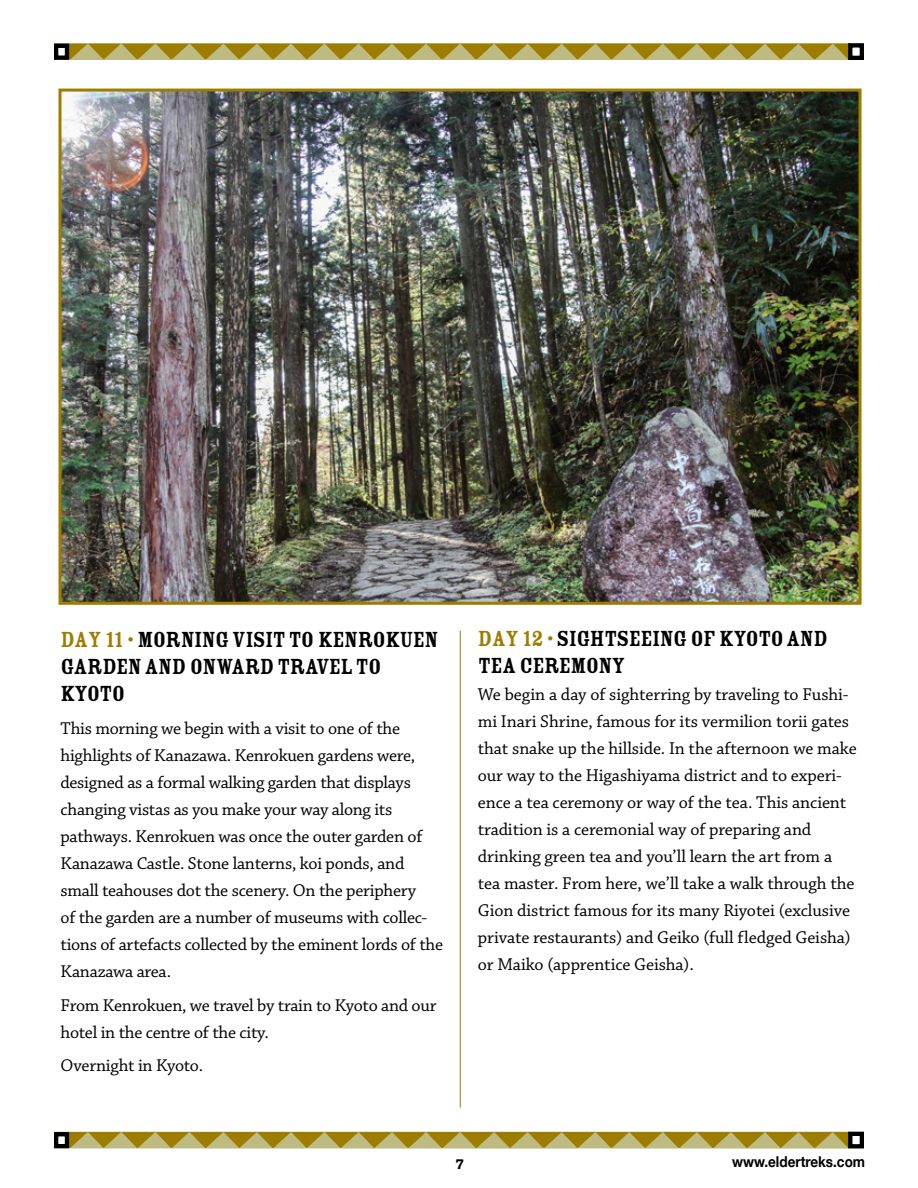
<style>
.page{position:relative;width:918px;height:1188px;background:#fff}
.page>*{position:absolute;margin:0;border:0;box-sizing:border-box;transform-origin:0 0}
.t1{font:24px/27px "Rosewood Std Fill";letter-spacing:-.03em;color:#000}
.t2{font:18px/27px "Chaparral Pro";letter-spacing:-.01em;color:#000}
.t3{font:700 15px "Helvetica Neue";color:#000;scale:.9 1}
.t4{font:700 15px "Chaparral Pro";color:#000}
.s1{color:#9d7d00}
</style>
<div class="page">
<svg style="left:70px;top:1132px;width:779px;height:17px"></svg>
<div style="left:54px;top:1132px;width:15px;height:16px;border:4px solid #000"></div>
<div style="left:848px;top:1132px;width:16px;height:16px;border:4px solid #000"></div>
<svg style="left:70px;top:43px;width:778px;height:17px"></svg>
<div style="left:54px;top:44px;width:15px;height:16px;border:4px solid #000"></div>
<div style="left:848px;top:43px;width:16px;height:17px;border:4px solid #000"></div>
<img style="left:62px;top:93px;width:796px;height:508px">
<div style="left:58px;top:89px;width:804px;height:516px;border:3px solid #9d7d00"></div>
<hr style="left:460px;top:631px;width:1px;height:477px;background:#9d7d00">
<h1 class="t1" style="left:60px;top:626px;width:380px"><span class="s1">DAY 11 •</span> MORNING VISIT TO KENROKUEN<br>GARDEN AND ONWARD TRAVEL TO<br>KYOTO</h1>
<p class="t2" style="left:60px;top:716px;width:384px">This morning we begin with a visit to one of the highlights of Kanazawa. Kenrokuen gardens were, designed as a formal walking garden that displays changing vistas as you make your way along its pathways. Kenrokuen was once the outer garden of Kanazawa Castle. Stone lanterns, koi ponds, and small teahouses dot the scenery. On the periphery<br>of the garden are a number of museums with collec&shy;tions of artefacts collected by the eminent lords of the Kanazawa area.</p>
<p class="t2" style="left:60px;top:992px;width:377px">From Kenrokuen, we travel by train to Kyoto and our hotel in the centre of the city.</p>
<p class="t2" style="left:60px;top:1053px;width:144px">Overnight in Kyoto.</p>
<h1 class="t1" style="left:478px;top:625px;width:351px"><span class="s1">DAY 12 •</span> SIGHTSEEING OF KYOTO AND<br>TEA CEREMONY</h1>
<p class="t2" style="left:478px;top:682px;width:380px">We begin a day of sighterring by traveling to Fushi&shy;mi Inari Shrine, famous for its vermilion torii gates that snake up the hillside. In the afternoon we make our way to the Higashiyama district and to experi&shy;ence a tea ceremony or way of the tea. This ancient tradition is a ceremonial way of preparing and drinking green tea and you’ll learn the art from a tea master. From here, we’ll take a walk through the Gion district famous for its many Riyotei (exclusive private restaurants) and Geiko (full fledged Geisha) or Maiko (apprentice Geisha).</p>
<p class="t4" style="left:456px;top:1156px;width:10px">7</p>
<p class="t3" style="left:732px;top:1150px;width:149px">www.eldertreks.com</p>
</div>
